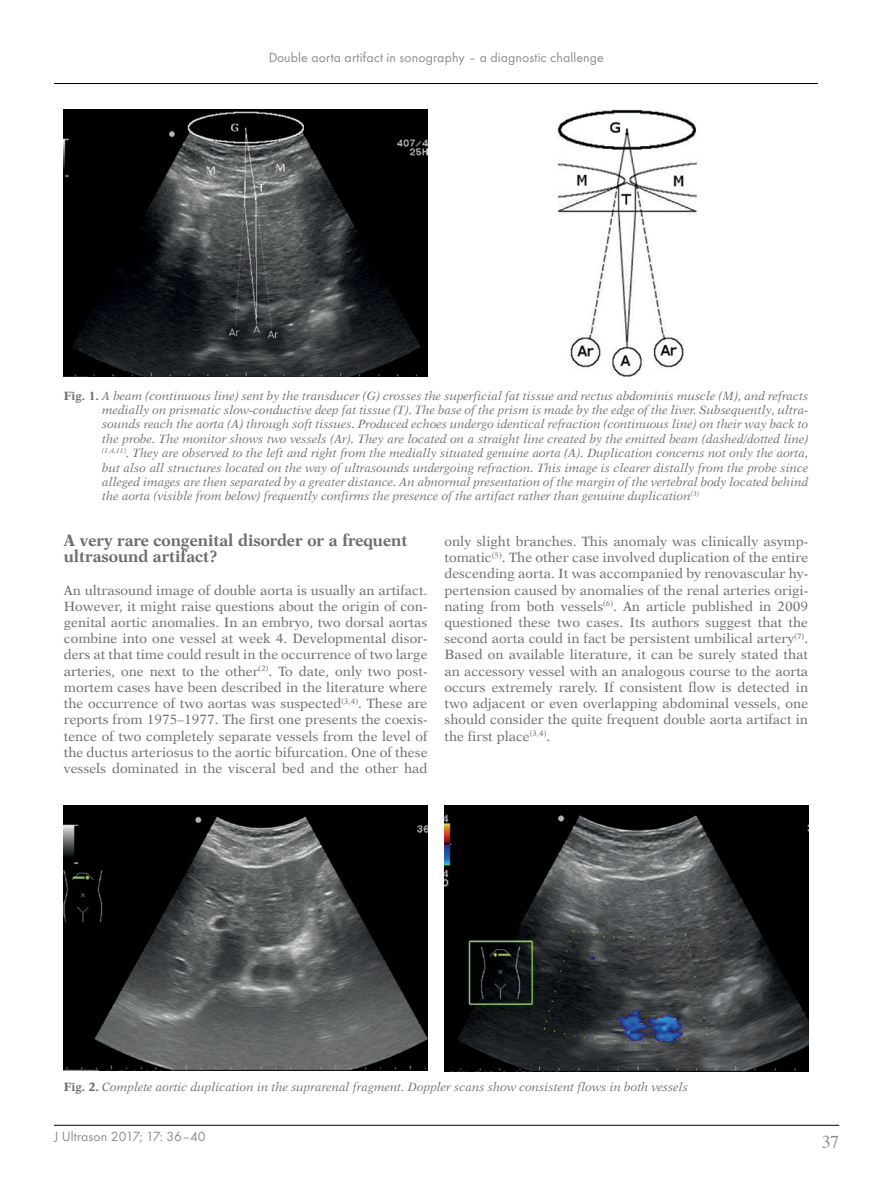
<style>
.page{position:relative;width:872px;height:1191px;background:#fff}
.page>*{position:absolute;margin:0;border:0;box-sizing:border-box;transform-origin:0 0}
.t1{font:18px "Times";color:#6d6e71}
._1st_Srodtytul_PL_An{font:16.5px/16.2px "Dutch 823 EU Bold";color:#6d6e71}
.t2{font:13.8px "Futura TCE";letter-spacing:.01em;color:#6d6e71}
.Normalny{font:13.5px/16.2px "Dutch 823 EU Normal";color:#6d6e71;text-align:justify}
.Normalny-2{font:12px/14.4px "Dutch 823 EU Italic";color:#6d6e71;text-align:justify}
.s1{font-family:"Dutch 823 EU Bold"}
</style>
<div class="page">
<hr style="left:54px;top:1125px;width:785px;height:1px;background:#000">
<hr style="left:54px;top:83px;width:764px;height:1px;background:#000">
<img style="left:64px;top:109px;width:363px;height:268px">
<img style="left:557px;top:109px;width:141px;height:268px">
<img style="left:64px;top:805px;width:364px;height:265px">
<img style="left:444px;top:805px;width:364px;height:266px">
<p class="t2" style="left:268px;top:49px;width:337px">Double aorta artifact in sonography – a diagnostic challenge</p>
<p class="Normalny-2" style="left:102px;top:388px;width:707px;text-indent:-38px"><span class="s1">Fig. 1.</span> A beam (continuous line) sent by the transducer (G) crosses the superficial fat tissue and rectus abdominis muscle (M), and refracts medially on prismatic slow-conductive deep fat tissue (T). The base of the prism is made by the edge of the liver. Subsequently, ultra&shy;sounds reach the aorta (A) through soft tissues. Produced echoes undergo identical refraction (continuous line) on their way back to the probe. The monitor shows two vessels (Ar). They are located on a straight line created by the emitted beam (dashed/dotted line) <sup>(1,4,11)</sup>. They are observed to the left and right from the medially situated genuine aorta (A). Duplication concerns not only the aorta, but also all structures located on the way of ultrasounds undergoing refraction. This image is clearer distally from the probe since alleged images are then separated by a greater distance. An abnormal presentation of the margin of the vertebral body located behind the aorta (visible from below) frequently confirms the presence of the artifact rather than genuine duplication<sup>(3)</sup></p>
<p class="_1st_Srodtytul_PL_An" style="left:64px;top:533px;width:345px">A very rare congenital disorder or a frequent ultrasound artifact?</p>
<p class="Normalny" style="left:64px;top:582px;width:365px">An ultrasound image of double aorta is usually an artifact.<br>However, it might raise questions about the origin of con&shy;genital aortic anomalies. In an embryo, two dorsal aortas combine into one vessel at week 4. Developmental disor&shy;ders at that time could result in the occurrence of two large arteries, one next to the other<sup>(2)</sup>. To date, only two post&shy;mortem cases have been described in the literature where the occurrence of two aortas was suspected<sup>(3,4)</sup>. These are reports from 1975–1977. The first one presents the coexis&shy;tence of two completely separate vessels from the level of the ductus arteriosus to the aortic bifurcation. One of these vessels dominated in the visceral bed and the other had</p>
<p class="Normalny" style="left:444px;top:533px;width:365px">only slight branches. This anomaly was clinically asymp&shy;tomatic<sup>(5)</sup>. The other case involved duplication of the entire descending aorta. It was accompanied by renovascular hy&shy;pertension caused by anomalies of the renal arteries origi&shy;nating from both vessels<sup>(6)</sup>. An article published in 2009 questioned these two cases. Its authors suggest that the second aorta could in fact be persistent umbilical artery<sup>(7)</sup>.<br>Based on available literature, it can be surely stated that an accessory vessel with an analogous course to the aorta occurs extremely rarely. If consistent flow is detected in two adjacent or even overlapping abdominal vessels, one should consider the quite frequent double aorta artifact in the first place<sup>(3,4)</sup>.</p>
<p class="Normalny-2" style="left:64px;top:1079px;width:625px"><span class="s1">Fig. 2.</span> Complete aortic duplication in the suprarenal fragment. Doppler scans show consistent flows in both vessels</p>
<p class="t2" style="left:54px;top:1128px;width:153px">J Ultrason 2017; 17: 36–40</p>
<h1 class="t1" style="left:821px;top:1125px;width:19px">37</h1>
</div>
